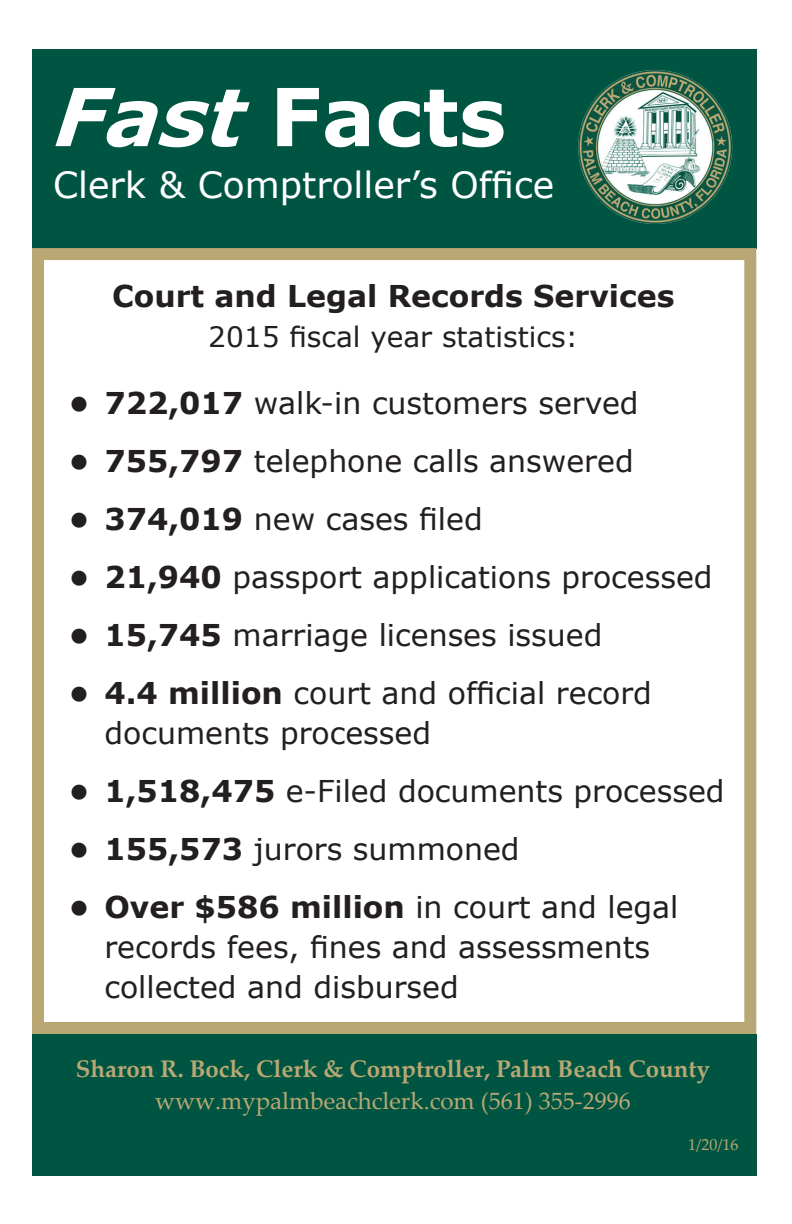
<style>
.page{position:relative;width:792px;height:1224px;background:#fff}
.page>*{position:absolute;margin:0;border:0;box-sizing:border-box;transform-origin:0 0}
.t1{font:700 80px "Verdana";color:#fff}
.t2{font:36px "Verdana";color:#fff}
.t3{font:30px/40px "Verdana";color:#231f20}
.t4{font:700 30px "Verdana";color:#231f20}
.t5{font:28px "Verdana";color:#231f20}
.t6{font:700 24px "Palatino Linotype";color:#b9a873}
.t7{font:24px "Palatino Linotype";color:#b9a873}
.t8{font:16px "Palatino Linotype";color:#b9a873}
.s1{font-style:italic}
.s2{font-weight:700}
</style>
<div class="page">
<div style="left:32px;top:49px;width:724px;height:199px;background:#005542"></div>
<div style="left:32px;top:1034px;width:724px;height:141px;background:#005542"></div>
<div style="left:32px;top:248px;width:724px;height:786px;border:12px solid #b9a873"></div>
<img style="left:578px;top:70px;width:155px;height:154px">
<h1 class="t1" style="left:53px;top:60px;width:455px"><span class="s1">Fast</span> Facts</h1>
<p class="t2" style="left:53px;top:160px;width:503px">Clerk &amp; Comptroller’s Office</p>
<p class="t4" style="left:112px;top:275px;width:564px">Court and Legal Records Services</p>
<p class="t5" style="left:208px;top:318px;width:372px">2015 fiscal year statistics:</p>
<p class="t3" style="left:68px;top:383px;width:572px"><span class="s2">• 722,017</span> walk-in customers served</p>
<p class="t3" style="left:68px;top:441px;width:567px"><span class="s2">• 755,797</span> telephone calls answered</p>
<p class="t3" style="left:68px;top:499px;width:416px"><span class="s2">• 374,019</span> new cases filed</p>
<p class="t3" style="left:68px;top:557px;width:646px"><span class="s2">• 21,940</span> passport applications processed</p>
<p class="t3" style="left:68px;top:615px;width:535px"><span class="s2">• 15,745</span> marriage licenses issued</p>
<p class="t3" style="left:104px;top:673px;width:549px;text-indent:-36px"><span class="s2">• 4.4 million</span> court and official record documents processed</p>
<p class="t3" style="left:68px;top:771px;width:658px"><span class="s2">• 1,518,475</span> e-Filed documents processed</p>
<p class="t3" style="left:68px;top:829px;width:453px"><span class="s2">• 155,573</span> jurors summoned</p>
<p class="t3" style="left:104px;top:887px;width:576px;text-indent:-36px"><span class="s2">• Over $586 million</span> in court and legal records fees, fines and assessments collected and disbursed</p>
<p class="t6" style="left:76px;top:1052px;width:636px">Sharon R. Bock, Clerk &amp; Comptroller, Palm Beach County</p>
<p class="t7" style="left:155px;top:1084px;width:477px">www.mypalmbeachclerk.com (561) 355-2996</p>
<p class="t8" style="left:688px;top:1133px;width:52px">1/20/16</p>
</div>
